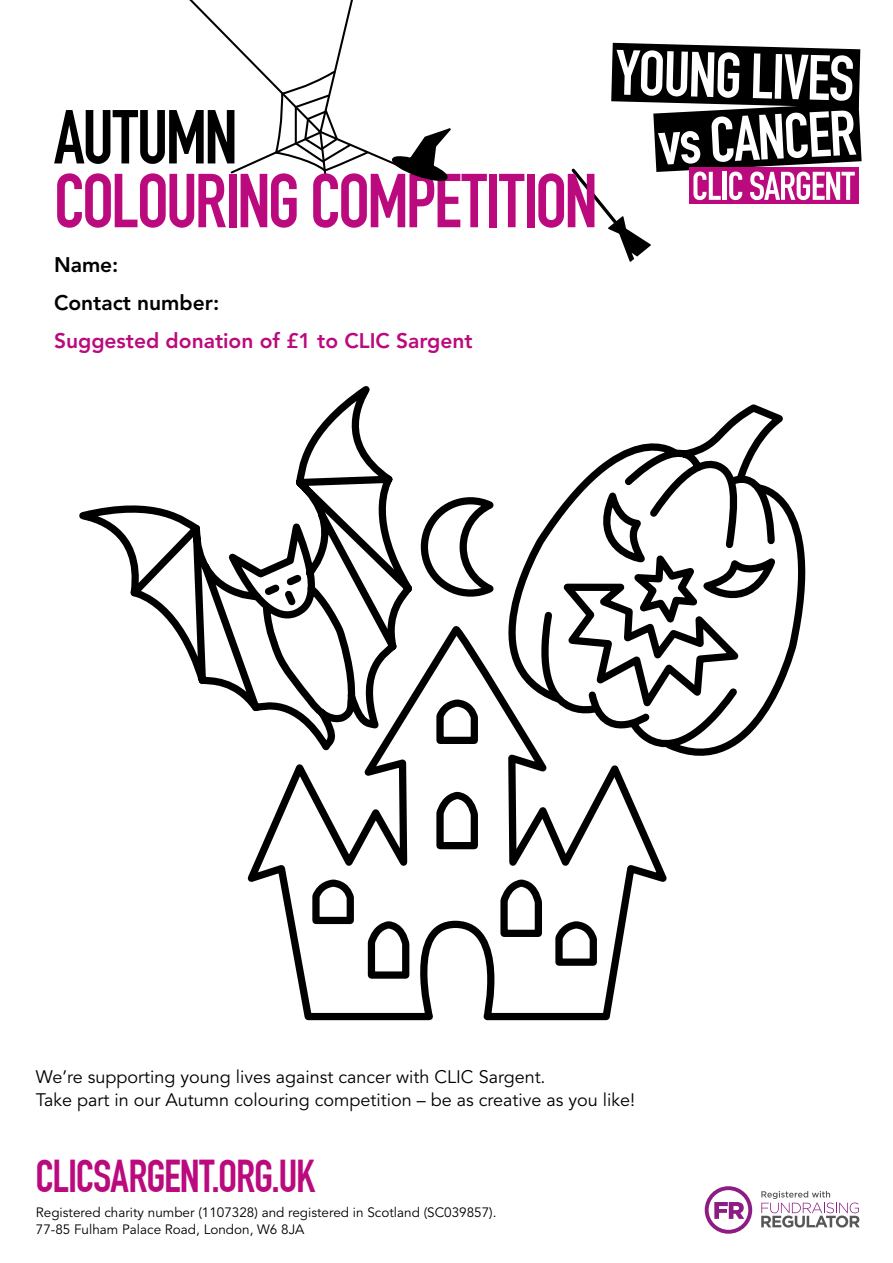
<style>
.page{position:relative;width:893px;height:1263px;background:#fff}
.page>*{position:absolute;margin:0;border:0;box-sizing:border-box;transform-origin:0 0}
.Body{font:700 75px/63.8px "DIN Condensed";letter-spacing:-.035em;color:#ba0a7e}
.t1{font:700 45px "DIN Condensed";letter-spacing:-.025em;color:#ba0a7e}
.t2{font:800 21px "Avenir LT Std";color:#ba0a7e}
.t3{font:800 21px "Avenir LT Std";color:#000}
.t4{font:18px/23.4px "Avenir LT Std";color:#000}
.t5{font:13.5px/16.5px "Avenir LT Std";color:#000}
.s1{color:#000}
</style>
<div class="page">
<svg style="left:247px;top:626px;width:420px;height:395px"></svg>
<svg style="left:79px;top:386px;width:340px;height:375px"></svg>
<svg style="left:469px;top:408px;width:337px;height:376px"></svg>
<svg style="left:417px;top:493px;width:90px;height:107px"></svg>
<svg style="left:571px;top:43px;width:291px;height:219px"></svg>
<svg style="left:189px;top:0;width:262px;height:181px"></svg>
<svg style="left:705px;top:1186px;width:47px;height:48px"></svg>
<svg style="left:761px;top:1191px;width:99px;height:36px"></svg>
<p class="Body" style="left:54px;top:106px;width:545px"><span class="s1">AUTUMN<br></span>COLOURING COMPETITION</p>
<p class="t3" style="left:54px;top:252px;width:66px">Name:</p>
<p class="t3" style="left:54px;top:290px;width:167px">Contact number:</p>
<p class="t2" style="left:54px;top:328px;width:420px">Suggested donation of £1 to CLIC Sargent</p>
<p class="t4" style="left:36px;top:1065px;width:601px">We’re supporting young lives against cancer with CLIC Sargent.<br>Take part in our Autumn colouring competition – be as creative as you like!</p>
<p class="t1" style="left:36px;top:1150px;width:281px">CLICSARGENT.ORG.UK</p>
<p class="t5" style="left:36px;top:1205px;width:462px">Registered charity number (1107328) and registered in Scotland (SC039857).<br>77-85 Fulham Palace Road, London, W6 8JA</p>
</div>
